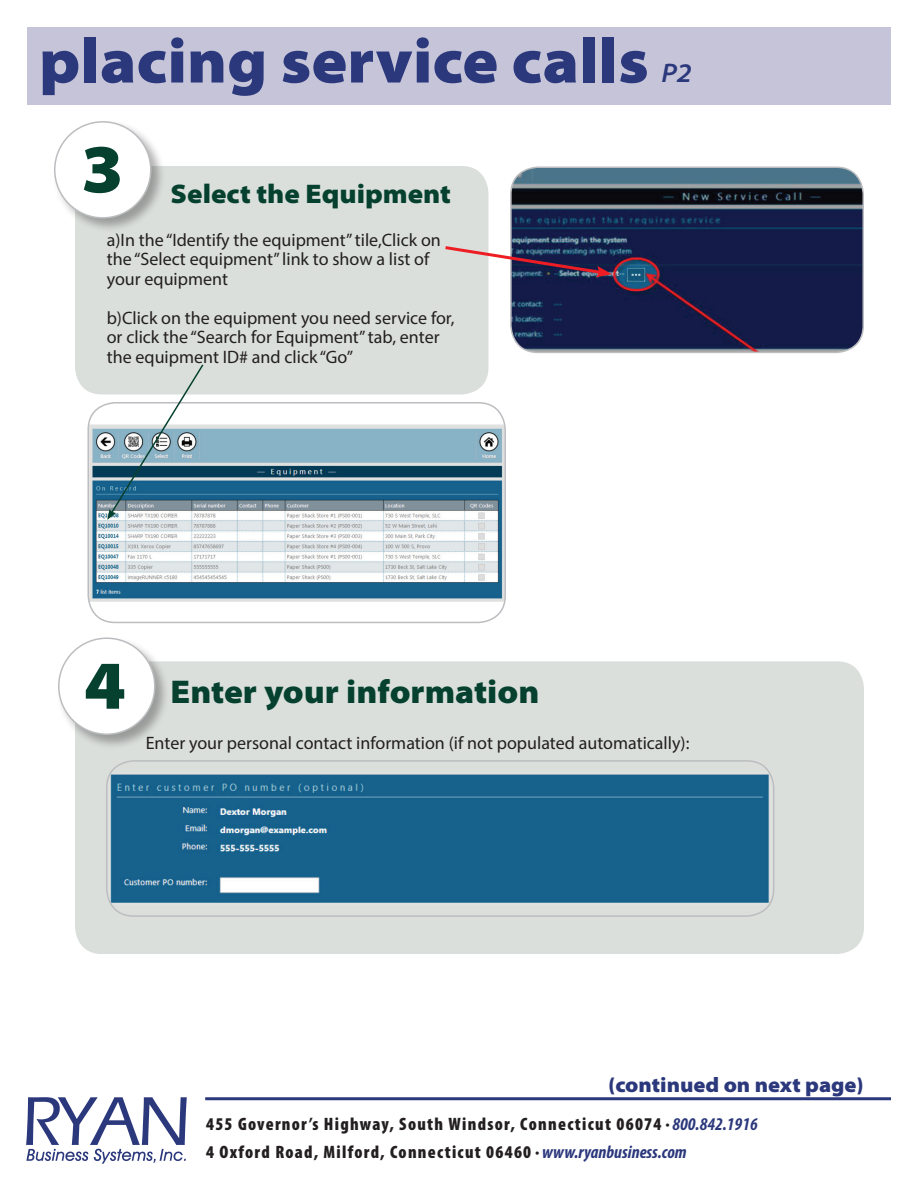
<style>
.page{position:relative;width:918px;height:1188px;background:#fff}
.page>*{position:absolute;margin:0;border:0;box-sizing:border-box;transform-origin:0 0}
.t1{font:900 semi-expanded 69px "Myriad Pro";color:#05412e}
.t2{font:900 semi-expanded 63px "Myriad Pro";color:#2b387c}
.t3{font:900 semi-expanded 33px "Myriad Pro";color:#05412e}
.t4{font:900 semi-expanded 27px "Myriad Pro";color:#05412e}
.t5{font:italic 600 semi-expanded 27px "Myriad Pro";color:#2b387c}
.t6{font:900 semi-expanded 21px "Myriad Pro";color:#2b387c}
.t7{font:18px/19.5px "Myriad Pro";color:#231f20}
.t8{font:900 condensed 18px/28.5px "Myriad Pro";letter-spacing:.07em;color:#231f20}
.s1{font-weight:300;font-style:italic}
.s2{font-weight:700;font-style:italic;color:#2b387c}
</style>
<div class="page">
<svg style="left:26px;top:1097px;width:161px;height:67px"></svg>
<hr style="left:205px;top:1097px;width:686px;height:3px;background:#2b387c">
<div style="left:75px;top:166px;width:413px;height:229px;background:#dadfdc;border-radius:27px"></div>
<div style="left:52px;top:120px;width:114px;height:114px;background:#231f20;opacity:.35"></div>
<div style="left:55px;top:122px;width:96px;height:96px;background:#fff;border-radius:50%"></div>
<div style="left:54px;top:121px;width:98px;height:98px;border:2px solid #bcbdc0;border-radius:50%"></div>
<img style="left:512px;top:168px;width:351px;height:184px">
<div style="left:510px;top:166px;width:354px;height:187px;border:2px solid #bcbdc0;border-radius:27px"></div>
<div style="left:27px;top:27px;width:864px;height:78px;background:#c6c4d9"></div>
<div style="left:75px;top:661px;width:789px;height:293px;background:#dadfdc;border-radius:27px"></div>
<div style="left:57px;top:636px;width:113px;height:114px;background:#231f20;opacity:.35"></div>
<div style="left:59px;top:638px;width:96px;height:96px;background:#fff;border-radius:50%"></div>
<div style="left:58px;top:637px;width:98px;height:98px;border:2px solid #bcbdc0;border-radius:50%"></div>
<img style="left:107px;top:772px;width:667px;height:133px">
<div style="left:106px;top:760px;width:668px;height:157px;border:2px solid #bcbdc0;border-radius:27px"></div>
<img style="left:90px;top:424px;width:413px;height:178px">
<div style="left:87px;top:402px;width:419px;height:221px;border:2px solid #bcbdc0;border-radius:27px"></div>
<svg style="left:445px;top:244px;width:167px;height:33px"></svg>
<svg style="left:107px;top:364px;width:98px;height:156px"></svg>
<h2 class="t2" style="left:39px;top:25px;width:611px">placing service calls</h2>
<h3 class="t5" style="left:662px;top:58px;width:32px">P2</h3>
<h1 class="t1" style="left:81px;top:129px;width:44px">3</h1>
<p class="t7" style="left:107px;top:230px;width:336px">a)In the “Identify the equipment” tile,Click on the “Select equipment” link to show a list of your equipment</p>
<p class="t7" style="left:107px;top:308px;width:349px">b)Click on the equipment you need service for, or click the “Search for Equipment” tab, enter the equipment ID# and click “Go”</p>
<h3 class="t4" style="left:171px;top:179px;width:282px">Select the Equipment</h3>
<h1 class="t1" style="left:84px;top:646px;width:44px">4</h1>
<h3 class="t3" style="left:171px;top:673px;width:370px">Enter your information</h3>
<p class="t7" style="left:146px;top:733px;width:545px">Enter your personal contact information (if not populated automatically):</p>
<p class="t6" style="left:608px;top:1073px;width:257px">(continued on next page)</p>
<p class="t8" style="left:206px;top:1110px;width:553px">455 Governor’s Highway, South Windsor, Connecticut 06074 <span class="s1">•</span> <span class="s2">800.842.1916<br></span>4 Oxford Road, Milford, Connecticut 06460 <span class="s1">•</span> <span class="s2">www.ryanbusiness.com</span></p>
</div>
